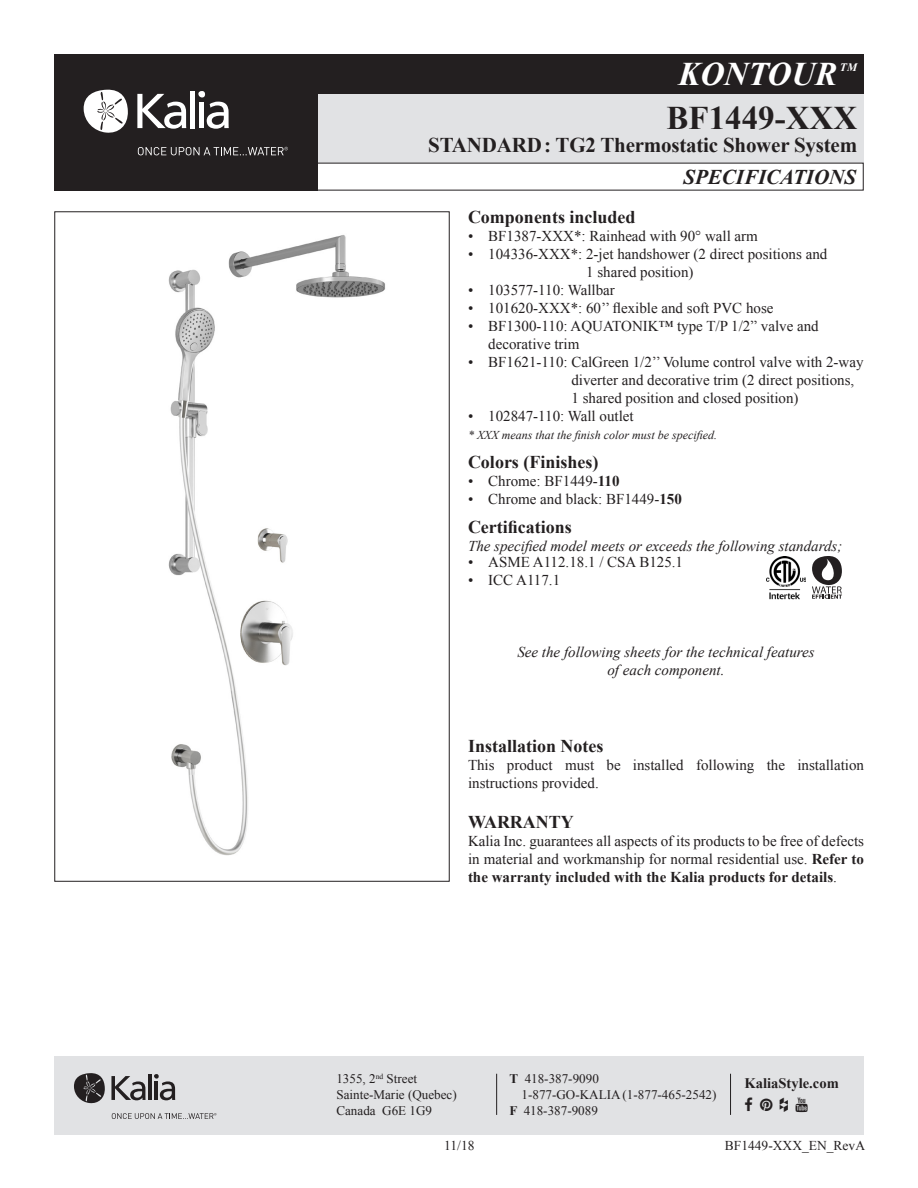
<style>
.page{position:relative;width:918px;height:1188px;background:#fff}
.page>*{position:absolute;margin:0;border:0;box-sizing:border-box;transform-origin:0 0}
.t1{font:700 33px "Times New Roman";color:#231f20}
.t2{font:italic 700 33px "Times New Roman";color:#fff}
.t3{font:700 21px "Times New Roman";letter-spacing:-.01em;color:#231f20}
.t4{font:italic 700 21px "Times New Roman";color:#231f20}
.Spec-Description_Tit{font:700 18px "Times New Roman";color:#231f20}
.Spec-Description_nor{font:15px/18px "Times New Roman";color:#231f20}
.Spec-Description_nor-2{font:italic 15px "Times New Roman";color:#231f20}
.Spec-Description__FR{font:15px "Times New Roman";color:#231f20}
.Spec-Description_Tit-2{font:700 14.55px "Times New Roman";color:#231f20}
.date-file{font:13.5px "Times New Roman";color:#231f20}
.Spec-Description_Tit-3{font:13.05px "Times New Roman";color:#231f20}
.Spec-Description__FR-2{font:italic 12px "Times New Roman";color:#231f20}
.t5{font:italic 700 11.4px "Times New Roman";color:#fff}
.s1{font-weight:700}
</style>
<div class="page">
<div style="left:54px;top:54px;width:810px;height:40px;background:#231f20"></div>
<div style="left:240px;top:94px;width:624px;height:70px;background:#e1e2e4"></div>
<div style="left:54px;top:1056px;width:810px;height:78px;background:#e1e2e4"></div>
<svg style="left:74px;top:1073px;width:31px;height:31px"></svg>
<hr style="left:148px;top:1074px;width:4px;height:26px;background:#231f20">
<svg style="left:111px;top:1076px;width:35px;height:24px"></svg>
<svg style="left:154px;top:1074px;width:21px;height:26px"></svg>
<svg style="left:112px;top:1113px;width:105px;height:6px"></svg>
<hr style="left:496px;top:1074px;width:1px;height:41px;background:#231f20">
<hr style="left:730px;top:1074px;width:1px;height:41px;background:#231f20">
<div style="left:54px;top:54px;width:263px;height:136px;background:#231f20"></div>
<svg style="left:83px;top:89px;width:45px;height:44px"></svg>
<div style="left:190px;top:91px;width:5px;height:37px;background:#fff"></div>
<div style="left:199px;top:102px;width:5px;height:26px;background:#fff"></div>
<div style="left:198px;top:91px;width:7px;height:7px;background:#fff;border-radius:50%"></div>
<svg style="left:137px;top:94px;width:49px;height:35px"></svg>
<svg style="left:207px;top:102px;width:22px;height:27px"></svg>
<svg style="left:138px;top:147px;width:150px;height:8px"></svg>
<img style="left:168px;top:235px;width:217px;height:621px">
<img style="left:766px;top:557px;width:40px;height:42px">
<svg style="left:812px;top:556px;width:30px;height:43px"></svg>
<p class="t2" style="left:678px;top:51px;width:160px">KONTOUR</p>
<p class="t5" style="left:840px;top:60px;width:19px">TM</p>
<p class="t1" style="left:667px;top:95px;width:192px">BF1449-XXX</p>
<p class="t3" style="left:428px;top:130px;width:431px">STANDARD: TG2 Thermostatic Shower System</p>
<p class="t4" style="left:683px;top:162px;width:174px">SPECIFICATIONS</p>
<p class="Spec-Description_Tit" style="left:468px;top:205px;width:169px">Components included</p>
<p class="Spec-Description_nor" style="left:468px;top:227px;width:291px">• BF1387-XXX*: Rainhead with 90° wall arm</p>
<p class="Spec-Description_nor" style="left:586px;top:245px;width:243px;text-indent:-118px">• 104336-XXX*: 2-jet handshower (2 direct positions and<br>1 shared position)</p>
<p class="Spec-Description_nor" style="left:468px;top:281px;width:148px">• 103577-110: Wallbar</p>
<p class="Spec-Description_nor" style="left:468px;top:299px;width:307px">• 101620-XXX*: 60’’ flexible and soft PVC hose</p>
<p class="Spec-Description_nor" style="left:488px;top:317px;width:332px;text-indent:-20px">• BF1300-110: AQUATONIK™ type T/P 1/2” valve and decorative trim</p>
<p class="Spec-Description_nor" style="left:571px;top:353px;width:294px;text-indent:-103px">• BF1621-110: CalGreen 1/2’’ Volume control valve with 2-way diverter and decorative trim (2 direct positions,<br>1 shared position and closed position)</p>
<p class="Spec-Description_nor" style="left:468px;top:407px;width:167px">• 102847-110: Wall outlet</p>
<p class="Spec-Description__FR-2" style="left:468px;top:427px;width:251px">* XXX means that the finish color must be specified.</p>
<p class="Spec-Description_Tit" style="left:468px;top:449px;width:132px">Colors (Finishes)</p>
<p class="Spec-Description__FR" style="left:468px;top:470px;width:153px">• Chrome: BF1449-<span class="s1">110</span></p>
<p class="Spec-Description__FR" style="left:468px;top:489px;width:215px">• Chrome and black: BF1449-<span class="s1">150</span></p>
<p class="Spec-Description_Tit" style="left:468px;top:514px;width:105px">Certifications</p>
<p class="Spec-Description_nor-2" style="left:468px;top:535px;width:376px">The specified model meets or exceeds the following standards;</p>
<p class="Spec-Description_nor" style="left:468px;top:553px;width:217px">• ASME A112.18.1 / CSA B125.1</p>
<p class="Spec-Description_nor" style="left:468px;top:571px;width:94px">• ICC A117.1</p>
<p class="Spec-Description_nor-2" style="left:517px;top:642px;width:299px">See the following sheets for the technical features</p>
<p class="Spec-Description_nor-2" style="left:607px;top:660px;width:119px">of each component.</p>
<p class="Spec-Description_Tit" style="left:468px;top:734px;width:137px">Installation Notes</p>
<p class="Spec-Description_nor" style="left:468px;top:756px;width:398px">This product must be installed following the installation instructions provided.</p>
<p class="Spec-Description_Tit" style="left:468px;top:810px;width:107px">WARRANTY</p>
<p class="Spec-Description_nor" style="left:468px;top:832px;width:398px;text-align:justify">Kalia Inc. guarantees all aspects of its products to be free of defects in material and workmanship for normal residential use. <span class="s1">Refer to the warranty included with the Kalia products for details</span>.</p>
<p class="Spec-Description_Tit-3" style="left:336px;top:1070px;width:82px">1355, 2<sup>nd</sup> Street</p>
<p class="Spec-Description_Tit-3" style="left:336px;top:1086px;width:122px">Sainte-Marie (Quebec)</p>
<p class="Spec-Description_Tit-3" style="left:336px;top:1102px;width:97px">Canada G6E 1G9</p>
<p class="Spec-Description_Tit-3" style="left:510px;top:1070px;width:91px"><span class="s1">T</span> 418-387-9090</p>
<p class="Spec-Description_Tit-3" style="left:522px;top:1086px;width:196px">1-877-GO-KALIA (1-877-465-2542)</p>
<p class="Spec-Description_Tit-3" style="left:510px;top:1102px;width:90px"><span class="s1">F</span> 418-387-9089</p>
<p class="Spec-Description_Tit-2" style="left:745px;top:1073px;width:96px">KaliaStyle.com</p>
<p class="date-file" style="left:444px;top:1137px;width:32px">11/18</p>
<p class="date-file" style="left:725px;top:1137px;width:142px">BF1449-XXX_EN_RevA</p>
</div>
